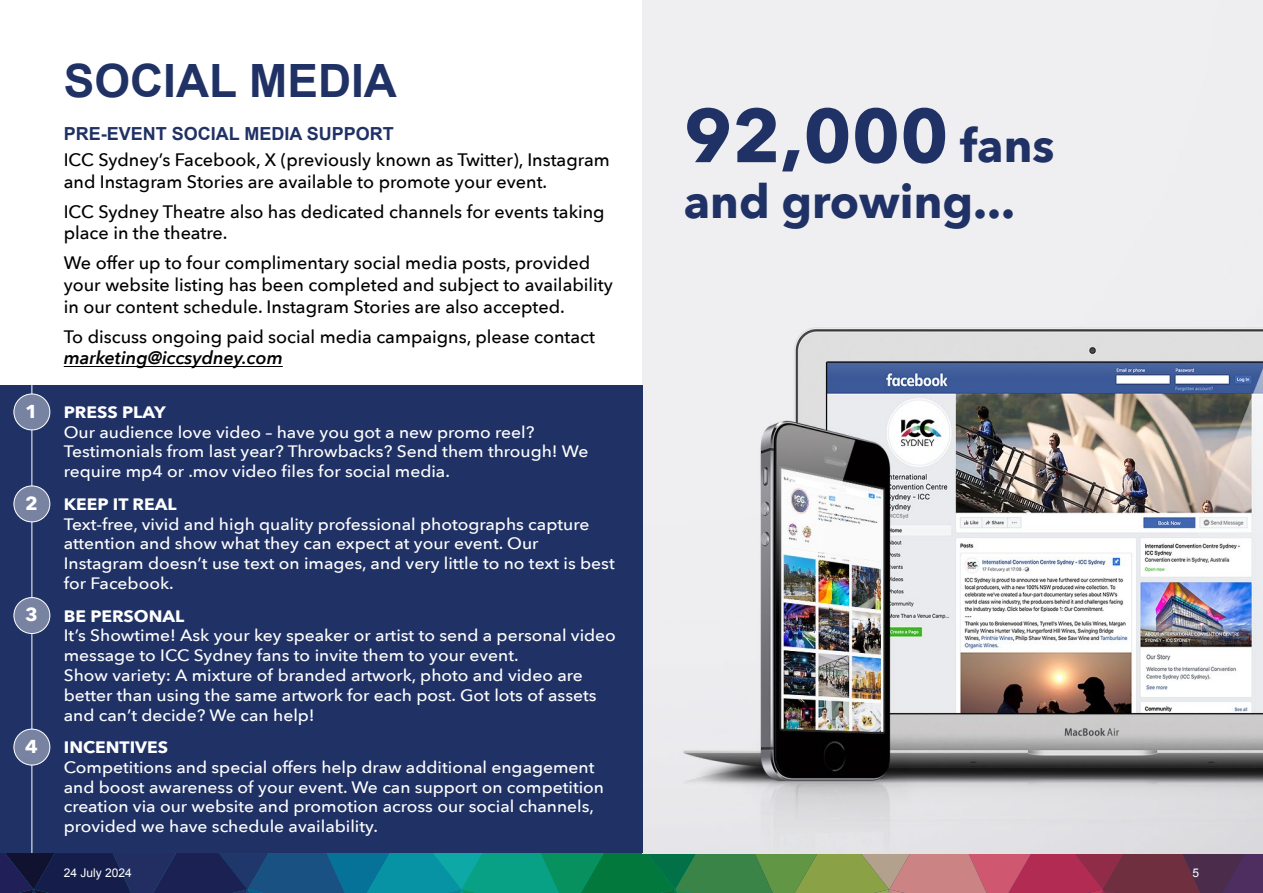
<style>
.page{position:relative;width:1263px;height:893px;background:#fff}
.page>*{position:absolute;margin:0;border:0;box-sizing:border-box;transform-origin:0 0}
.t1{font:700 75px "Avenir Next";color:#203265}
.t2{font:700 46.65px "Avenir Next";color:#203265}
.t3{font:700 45.9px "Arial";color:#203265}
.t4{font:700 18.6px "Avenir Next";color:#fff;scale:1.06 1}
.t5{font:500 18px/21.6px "Avenir Next";color:#000}
.t6{font:700 18px "Arial";color:#203265}
.t7{font:italic 600 18px "Avenir Next";color:#000}
.t8{font:500 16.5px/19.8px "Avenir Next";color:#fff;scale:1.06 1}
.t9{font:700 16.5px "Avenir Next";color:#fff;scale:1.06 1}
.t10{font:12px "Arial";color:#fff}
.s1{font-size:46.65px}
</style>
<div class="page">
<svg style="left:0;top:853px;width:1263px;height:40px;background:#476163"></svg>
<img style="left:642px;top:0;width:621px;height:853px">
<hr style="left:64px;top:366px;width:219px;height:1px;background:#000">
<div style="left:0;top:385px;width:642px;height:468px;background:#203265"></div>
<hr style="left:31px;top:370px;width:1px;height:483px;background:#fff">
<div style="left:13px;top:394px;width:37px;height:36px;border:1px solid #fff;border-radius:50%"></div>
<svg style="left:14px;top:394px;width:36px;height:36px"></svg>
<div style="left:13px;top:485px;width:37px;height:37px;border:1px solid #fff;border-radius:50%"></div>
<svg style="left:14px;top:486px;width:36px;height:36px"></svg>
<div style="left:13px;top:597px;width:37px;height:37px;border:1px solid #fff;border-radius:50%"></div>
<svg style="left:14px;top:597px;width:36px;height:37px"></svg>
<div style="left:13px;top:729px;width:37px;height:36px;border:1px solid #fff;border-radius:50%"></div>
<svg style="left:14px;top:729px;width:36px;height:36px"></svg>
<p class="t4" style="left:25px;top:395px;width:14px">1</p>
<p class="t4" style="left:25px;top:487px;width:14px">2</p>
<p class="t4" style="left:25px;top:599px;width:14px">3</p>
<p class="t4" style="left:25px;top:730px;width:14px">4</p>
<h3 class="t3" style="left:64px;top:51px;width:335px">SOCIAL MEDIA</h3>
<p class="t6" style="left:64px;top:122px;width:332px">PRE-EVENT SOCIAL MEDIA SUPPORT</p>
<p class="t5" style="left:64px;top:148px;width:547px">ICC Sydney’s Facebook, X (previously known as Twitter), Instagram and Instagram Stories are available to promote your event.</p>
<p class="t5" style="left:64px;top:200px;width:542px">ICC Sydney Theatre also has dedicated channels for events taking place in the theatre.</p>
<p class="t5" style="left:64px;top:252px;width:551px">We offer up to four complimentary social media posts, provided your website listing has been completed and subject to availability in our content schedule. Instagram Stories are also accepted.</p>
<p class="t5" style="left:64px;top:325px;width:533px">To discuss ongoing paid social media campaigns, please contact</p>
<p class="t7" style="left:64px;top:343px;width:220px">marketing@iccsydney.com</p>
<p class="t9" style="left:64px;top:398px;width:98px">PRESS PLAY</p>
<p class="t8" style="left:64px;top:421px;width:497px">Our audience love video – have you got a new promo reel?<br>Testimonials from last year? Throwbacks? Send them through! We require mp4 or .mov video files for social media.</p>
<p class="t9" style="left:64px;top:490px;width:108px">KEEP IT REAL</p>
<p class="t8" style="left:64px;top:513px;width:521px">Text-free, vivid and high quality professional photographs capture attention and show what they can expect at your event. Our Instagram doesn’t use text on images, and very little to no text is best for Facebook.</p>
<p class="t9" style="left:64px;top:601px;width:115px">BE PERSONAL</p>
<p class="t8" style="left:64px;top:625px;width:522px">It’s Showtime! Ask your key speaker or artist to send a personal video message to ICC Sydney fans to invite them to your event.<br>Show variety: A mixture of branded artwork, photo and video are better than using the same artwork for each post. Got lots of assets and can’t decide? We can help!</p>
<p class="t9" style="left:64px;top:733px;width:100px">INCENTIVES</p>
<p class="t8" style="left:64px;top:757px;width:511px">Competitions and special offers help draw additional engagement and boost awareness of your event. We can support on competition creation via our website and promotion across our social channels, provided we have schedule availability.</p>
<h1 class="t1" style="left:684px;top:71px;width:372px">92,000 <span class="s1">fans</span></h1>
<h2 class="t2" style="left:684px;top:161px;width:333px">and growing...</h2>
<p class="t10" style="left:64px;top:865px;width:70px">24 July 2024</p>
<p class="t10" style="left:1192px;top:865px;width:8px">5</p>
</div>
